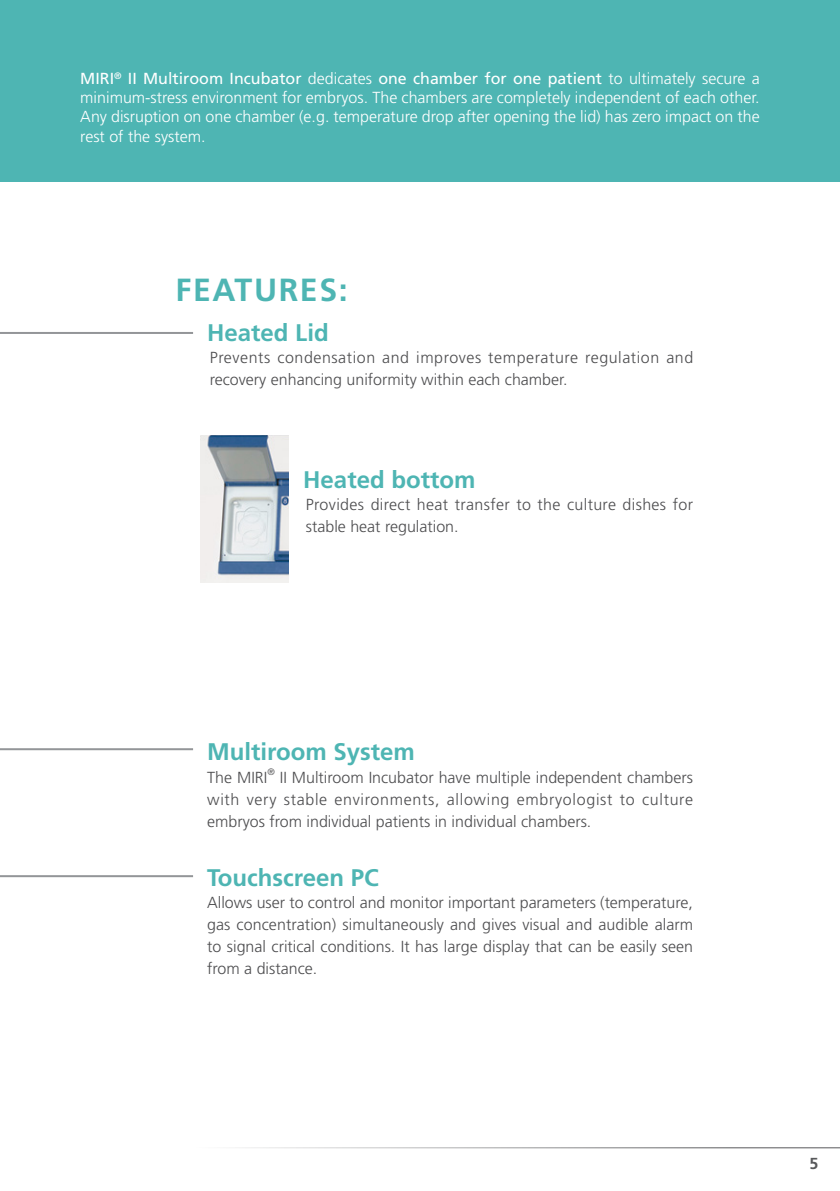
<style>
.page{position:relative;width:840px;height:1191px;background:#fff}
.page>*{position:absolute;margin:0;border:0;box-sizing:border-box;transform-origin:0 0}
.t1{font:700 32px "Frutiger LT Std";letter-spacing:.05em;color:#4eb5b3}
.t2{font:700 24px "Frutiger LT Std";color:#4eb5b3}
.t3{font:300 16px/22px "Frutiger LT Std";color:#4d4d4f;text-align:justify}
.t4{font:300 16px/19.2px "Frutiger LT Std";color:#fff;text-align:justify}
.t5{font:300 16px/22px "Frutiger LT Std";letter-spacing:.035em;color:#4d4d4f}
.t6{font:300 16px/22px "Frutiger LT Std";letter-spacing:.02em;color:#4d4d4f}
.t7{font:700 16px "Frutiger LT Std";color:#58595b}
.t8{font:300 9.4px "Frutiger LT Std";color:#4d4d4f}
.s1{font-weight:400}
</style>
<div class="page">
<hr style="left:89px;top:1147px;width:750px;height:1px;background:#58595b">
<div style="left:0;top:0;width:839px;height:181px;background:#4eb5b3"></div>
<svg style="left:0;top:332px;width:193px;height:2px"></svg>
<svg style="left:0;top:748px;width:193px;height:3px"></svg>
<hr style="left:0;top:875px;width:193px;height:2px;background:#939598">
<img style="left:200px;top:436px;width:88px;height:147px">
<p class="t4" style="left:80px;top:69px;width:680px"><span class="s1">MIRI</span><sup>®</sup> <span class="s1">II Multiroom Incubator</span> dedicates <span class="s1">one chamber for one patient</span> to ultimately secure a minimum-stress environment for embryos. The chambers are completely independent of each other.<br>Any disruption on one chamber (e.g. temperature drop after opening the lid) has zero impact on the rest of the system.</p>
<h1 class="t1" style="left:175px;top:271px;width:174px">FEATURES:</h1>
<h2 class="t2" style="left:207px;top:319px;width:123px">Heated Lid</h2>
<p class="t5" style="left:210px;top:347px;width:485px">Prevents condensation and improves temperature regulation and recovery enhancing uniformity within each chamber.</p>
<h2 class="t2" style="left:303px;top:465px;width:174px">Heated bottom</h2>
<p class="t6" style="left:306px;top:494px;width:388px">Provides direct heat transfer to the culture dishes for stable heat regulation.</p>
<h2 class="t2" style="left:207px;top:738px;width:209px">Multiroom System</h2>
<p class="t3" style="left:207px;top:766px;width:62px">The MIRI</p>
<p class="t8" style="left:267px;top:766px;width:9px">®</p>
<p class="t3" style="left:207px;top:766px;width:487px;text-indent:73px">II Multiroom Incubator have multiple independent chambers with very stable environments, allowing embryologist to culture embryos from individual patients in individual chambers.</p>
<h2 class="t2" style="left:207px;top:863px;width:173px">Touchscreen PC</h2>
<p class="t3" style="left:207px;top:891px;width:487px">Allows user to control and monitor important parameters (temperature, gas concentration) simultaneously and gives visual and audible alarm to signal critical conditions. It has large display that can be easily seen from a distance.</p>
<p class="t7" style="left:809px;top:1154px;width:10px">5</p>
</div>
